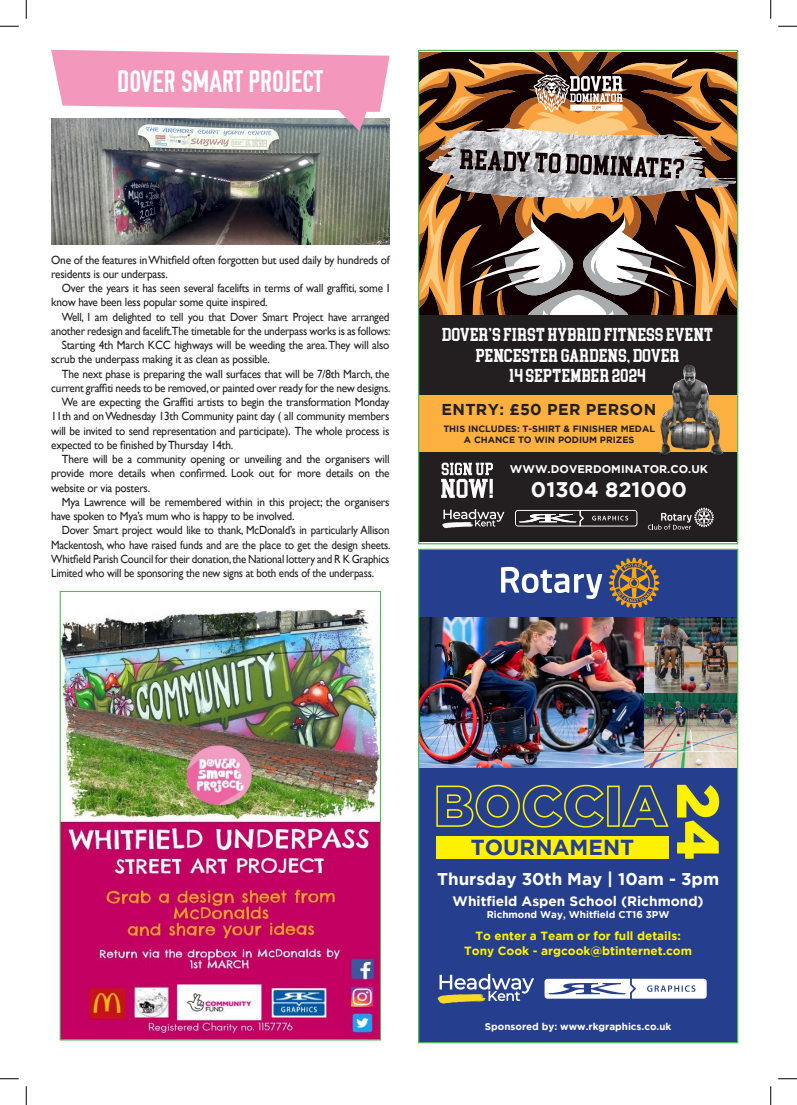
<style>
.page{position:relative;width:797px;height:1105px;background:#fff}
.page>*{position:absolute;margin:0;border:0;box-sizing:border-box;transform-origin:0 0}
.t1{font:31px "OSP DIN";color:#fff}
.t2{font:700 21.75px "Gotham";color:#253f8e}
.t3{font:700 21.12px "Gotham";color:#fff}
.t4{font:700 17px "Gotham";color:#fff}
.t5{font:16.75px/20.1px "College Block";color:#fff;text-align:center}
.t6{font:700 15.75px "Gotham";letter-spacing:.02em;color:#231f20}
.t7{font:700 13.75px "Gotham";color:#fff}
.t8{font:11.88px/14.2px "Gill Sans";letter-spacing:-.02em;color:#231f20;scale:.95 1}
.t9{font:11.88px/14.2px "Gill Sans";letter-spacing:-.02em;color:#231f20;text-align:justify;scale:.92 1}
.t10{font:11.88px/14.2px "Gill Sans";letter-spacing:-.02em;color:#231f20;text-align:right;scale:.93 1}
.t11{font:700 11.88px/14.2px "Gotham";color:#fff101;text-align:center}
.t12{font:700 11.12px "Gotham";color:#fff}
.t13{font:700 9.88px "Gotham";color:#fff}
.t14{font:700 9.12px/11px "Gotham";color:#231f20;text-align:center}
</style>
<div class="page">
<img style="left:51px;top:131px;width:338px;height:113px">
<svg style="left:420px;top:52px;width:316px;height:263px;background:#835228"></svg>
<svg style="left:460px;top:216px;width:235px;height:99px"></svg>
<svg style="left:426px;top:127px;width:310px;height:72px;background:#9d8e83"></svg>
<div style="left:419px;top:315px;width:317px;height:227px;background:#231f20"></div>
<svg style="left:533px;top:75px;width:89px;height:37px"></svg>
<div style="left:419px;top:395px;width:317px;height:56px;background:#fbb03f"></div>
<svg style="left:515px;top:510px;width:122px;height:16px"></svg>
<svg style="left:442px;top:509px;width:62px;height:19px"></svg>
<svg style="left:648px;top:507px;width:66px;height:23px"></svg>
<svg style="left:441px;top:463px;width:52px;height:35px"></svg>
<img style="left:656px;top:365px;width:80px;height:91px">
<div style="left:418px;top:50px;width:320px;height:494px;border:1px solid #52ba56"></div>
<svg style="left:51px;top:50px;width:338px;height:81px"></svg>
<img style="left:62px;top:610px;width:317px;height:428px">
<div style="left:60px;top:591px;width:321px;height:449px;border:1px solid #52ba56"></div>
<div style="left:418px;top:549px;width:319px;height:494px;background:#253f8e"></div>
<img style="left:420px;top:618px;width:316px;height:150px">
<svg style="left:436px;top:784px;width:233px;height:44px"></svg>
<div style="left:436px;top:836px;width:232px;height:23px;background:#fff101"></div>
<svg style="left:677px;top:785px;width:42px;height:74px"></svg>
<svg style="left:437px;top:974px;width:97px;height:29px"></svg>
<svg style="left:544px;top:979px;width:162px;height:20px;background:#d6dbe9"></svg>
<svg style="left:501px;top:567px;width:101px;height:32px"></svg>
<svg style="left:609px;top:558px;width:50px;height:50px"></svg>
<div style="left:418px;top:549px;width:320px;height:494px;border:1px solid #52ba56"></div>
<svg style="left:0;top:25px;width:19px;height:2px"></svg>
<svg style="left:778px;top:25px;width:19px;height:2px"></svg>
<svg style="left:0;top:1078px;width:19px;height:1px"></svg>
<svg style="left:778px;top:1078px;width:19px;height:1px"></svg>
<svg style="left:25px;top:0;width:2px;height:19px"></svg>
<svg style="left:25px;top:1086px;width:2px;height:19px"></svg>
<svg style="left:770px;top:0;width:1px;height:19px"></svg>
<svg style="left:770px;top:1086px;width:1px;height:19px"></svg>
<p class="t1" style="left:117px;top:66px;width:207px">DOVER SMART PROJECT</p>
<p class="t8" style="left:51px;top:252px;width:357px">One of the features in Whitfield often forgotten but used daily by hundreds of residents is our underpass.</p>
<p class="t8" style="left:51px;top:281px;width:357px;text-indent:11px">Over the years it has seen several facelifts in terms of wall graffiti, some I know have been less popular some quite inspired.</p>
<p class="t10" style="left:51px;top:309px;width:366px">Well, I am delighted to tell you that Dover Smart Project have arranged another redesign and facelift.The timetable for the underpass works is as follows:</p>
<p class="t8" style="left:51px;top:338px;width:357px;text-indent:11px">Starting 4th March KCC highways will be weeding the area. They will also scrub the underpass making it as clean as possible.</p>
<p class="t8" style="left:51px;top:366px;width:359px;text-align:right">The next phase is preparing the wall surfaces that will be 7/8th March, the current graffiti needs to be removed, or painted over ready for the new designs.</p>
<p class="t8" style="left:51px;top:395px;width:357px;text-align:justify;text-indent:11px">We are expecting the Graffiti artists to begin the transformation Monday 11th and on Wednesday 13th Community paint day ( all community members will be invited to send representation and participate). The whole process is expected to be finished by Thursday 14th.</p>
<p class="t8" style="left:51px;top:452px;width:357px;text-align:justify;text-indent:11px">There will be a community opening or unveiling and the organisers will provide more details when confirmed. Look out for more details on the website or via posters.</p>
<p class="t8" style="left:51px;top:495px;width:357px;text-indent:11px">Mya Lawrence will be remembered within in this project; the organisers have spoken to Mya’s mum who is happy to be involved.</p>
<p class="t9" style="left:51px;top:523px;width:370px;text-indent:11px">Dover Smart project would like to thank, McDonald’s in particularly Allison Mackentosh, who have raised funds and are the place to get the design sheets.<br>Whitfield Parish Council for their donation, the National lottery and R K Graphics Limited who will be sponsoring the new signs at both ends of the underpass.</p>
<h3 class="t5" style="left:442px;top:326px;width:273px">DOVER’S FIRST HYBRID FITNESS EVENT<br>PENCESTER GARDENS, DOVER<br>14 SEPTEMBER 2024</h3>
<h3 class="t6" style="left:441px;top:401px;width:216px">ENTRY: £50 PER PERSON</h3>
<p class="t14" style="left:443px;top:423px;width:213px">THIS INCLUDES: T-SHIRT &amp; FINISHER MEDAL<br>A CHANCE TO WIN PODIUM PRIZES</p>
<p class="t12" style="left:510px;top:463px;width:199px">WWW.DOVERDOMINATOR.CO.UK</p>
<h3 class="t3" style="left:531px;top:477px;width:158px">01304 821000</h3>
<p class="t2" style="left:471px;top:835px;width:165px">TOURNAMENT</p>
<p class="t4" style="left:437px;top:869px;width:283px">Thursday 30th May | 10am - 3pm</p>
<p class="t7" style="left:452px;top:893px;width:252px">Whitfield Aspen School (Richmond)</p>
<p class="t13" style="left:486px;top:909px;width:184px">Richmond Way, Whitfield CT16 3PW</p>
<p class="t11" style="left:464px;top:929px;width:229px">To enter a Team or for full details:<br>Tony Cook - argcook@btinternet.com</p>
<p class="t13" style="left:485px;top:1021px;width:188px">Sponsored by: www.rkgraphics.co.uk</p>
</div>
